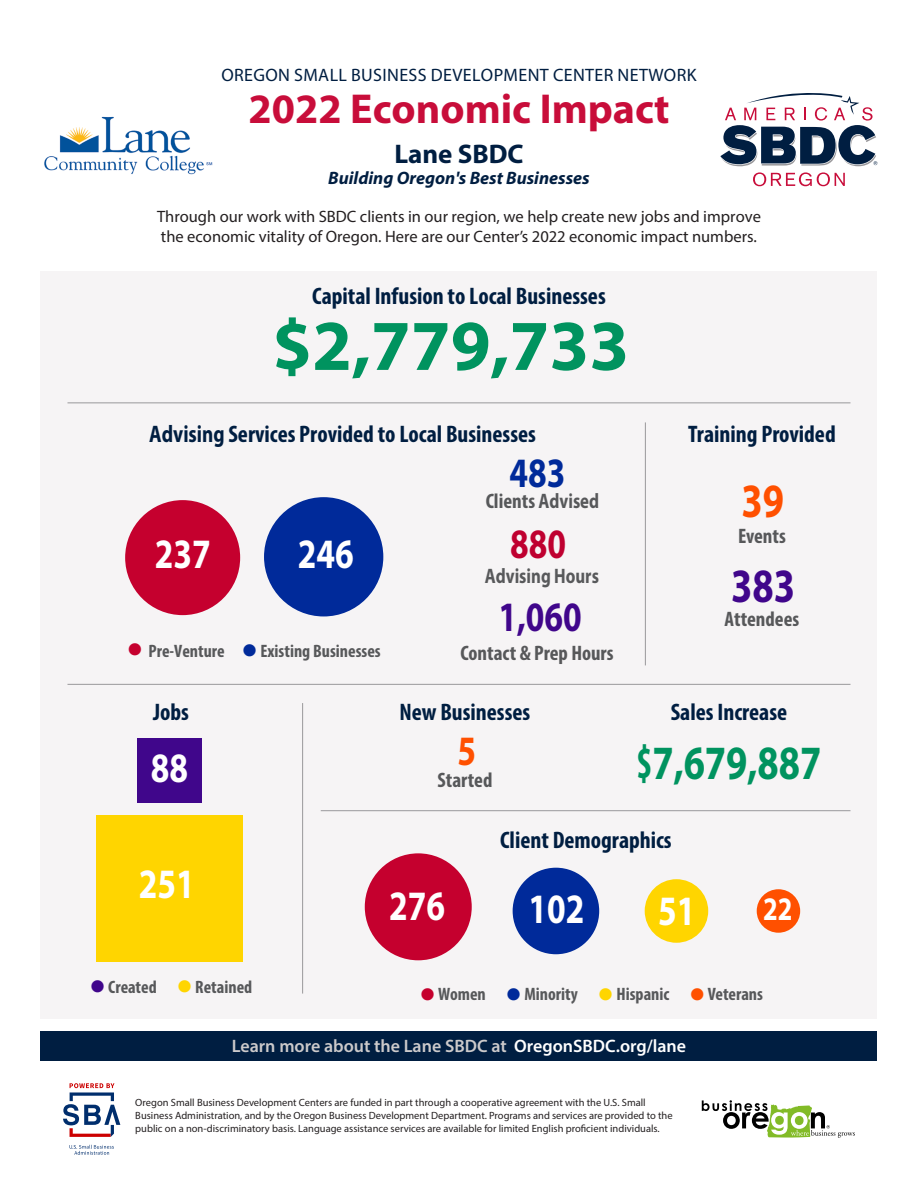
<style>
.page{position:relative;width:918px;height:1188px;background:#fff}
.page>*{position:absolute;margin:0;border:0;box-sizing:border-box;transform-origin:0 0}
.t1{font:700 72px "Myriad Pro";color:#00935f}
.t2{font:700 48px "Myriad Pro";color:#00935f;scale:.8 1}
.t3{font:700 48px "Myriad Pro";color:#40068b;scale:.8 1}
.t4{font:700 48px "Myriad Pro";color:#ff5000;scale:.8 1}
.t5{font:700 42px "Myriad Pro";color:#fff;scale:.8 1}
.t6{font:700 42px "Myriad Pro";color:#c80d3a}
.t7{font:700 42px "Myriad Pro";color:#40068b;scale:.8 1}
.t8{font:700 42px "Myriad Pro";color:#002a9a;scale:.8 1}
.t9{font:700 42px "Myriad Pro";color:#bf0030;scale:.8 1}
.t10{font:700 42px "Myriad Pro";color:#ff5000;scale:.8 1}
.t11{font:700 33px "Myriad Pro";color:#fff;scale:.8 1}
.t12{font:700 27px "Myriad Pro";color:#001e41}
.t13{font:700 condensed 24px "Myriad Pro";color:#001e41}
.t14{font:700 condensed 21px "Myriad Pro";color:#57585a}
.t15{font:700 21px "Myriad Pro";color:#58595b;scale:.8 1}
.t16{font:700 condensed 18px "Myriad Pro";color:#57585a}
.t17{font:600 18px "Myriad Pro";color:#cccacb}
.t18{font:18px "Myriad Pro";letter-spacing:.02em;color:#001e41}
.t19{font:italic 700 18px "Myriad Pro";color:#001e41}
.t20{font:16.5px/19.8px "Myriad Pro";color:#231f20}
.t21{font:10.5px/12.6px "Myriad Pro";color:#231f20}
.s1{font-stretch:normal}
.s2{color:#c5002e}
.s3{color:#002a9a}
.s4{font-stretch:condensed}
.s5{color:#40068b}
.s6{color:#ffd500}
.s7{color:#ff5000}
.s8{color:#fff}
</style>
<div class="page">
<svg style="left:720px;top:93px;width:158px;height:73px"></svg>
<svg style="left:753px;top:172px;width:92px;height:14px"></svg>
<svg style="left:70px;top:1145px;width:44px;height:10px"></svg>
<svg style="left:63px;top:1083px;width:57px;height:54px"></svg>
<svg style="left:702px;top:1100px;width:153px;height:38px"></svg>
<div style="left:40px;top:1031px;width:838px;height:30px;background:#001e41"></div>
<div style="left:40px;top:272px;width:838px;height:747px;background:#f6f4f5"></div>
<hr style="left:68px;top:402px;width:782px;height:1px;background:#99989b">
<hr style="left:68px;top:684px;width:782px;height:1px;background:#99989b">
<hr style="left:321px;top:810px;width:529px;height:1px;background:#99989b">
<hr style="left:645px;top:422px;width:1px;height:243px;background:#99989b">
<hr style="left:302px;top:703px;width:1px;height:291px;background:#99989b">
<div style="left:137px;top:738px;width:65px;height:64px;background:#40068b"></div>
<div style="left:96px;top:815px;width:147px;height:147px;background:#ffd500"></div>
<div style="left:365px;top:853px;width:107px;height:107px;background:#c5002e;border-radius:50%"></div>
<div style="left:264px;top:497px;width:119px;height:119px;background:#002a9a;border-radius:50%"></div>
<div style="left:645px;top:879px;width:63px;height:64px;background:#ffd500;border-radius:50%"></div>
<div style="left:757px;top:889px;width:43px;height:44px;background:#ff5000;border-radius:50%"></div>
<img style="left:44px;top:116px;width:169px;height:59px">
<div style="left:125px;top:500px;width:115px;height:115px;background:#c5002e;border-radius:50%"></div>
<div style="left:513px;top:868px;width:86px;height:86px;background:#002a9a;border-radius:50%"></div>
<p class="t18" style="left:221px;top:64px;width:477px">OREGON SMALL BUSINESS DEVELOPMENT CENTER NETWORK</p>
<p class="t6" style="left:249px;top:81px;width:422px">2022 Economic Impact</p>
<p class="t12" style="left:394px;top:136px;width:131px">Lane SBDC</p>
<p class="t19" style="left:328px;top:166px;width:263px">Building Oregon's Best Businesses</p>
<h3 class="t20" style="left:157px;top:206px;width:605px">Through our work with SBDC clients in our region, we help create new jobs and improve the economic vitality of Oregon. Here are our Center’s 2022 economic impact numbers.</h3>
<p class="t13" style="left:312px;top:281px;width:295px">Capital Infusion to Local Businesses</p>
<p class="t1" style="left:272px;top:299px;width:359px">$2,779,733</p>
<h3 class="t13" style="left:149px;top:419px;width:388px"><span class="s1">Advising</span> Services Provided to Local Businesses</h3>
<h3 class="t13" style="left:688px;top:419px;width:149px">Training Provided</h3>
<h3 class="t5" style="left:155px;top:527px;width:71px">237</h3>
<h3 class="t5" style="left:298px;top:527px;width:71px">246</h3>
<h3 class="t16" style="left:127px;top:639px;width:255px"><span class="s2">●</span> Pre-Venture <span class="s3">●</span> Existing Businesses</h3>
<h3 class="t8" style="left:510px;top:445px;width:71px">483</h3>
<h3 class="t14" style="left:486px;top:488px;width:115px">Clients <span class="s1">Advised</span></h3>
<h3 class="t9" style="left:510px;top:516px;width:71px">880</h3>
<h3 class="t15" style="left:485px;top:563px;width:144px">Advising Hours</h3>
<p class="t7" style="left:498px;top:589px;width:106px">1,060</p>
<h3 class="t14" style="left:460px;top:640px;width:155px">Contact &amp; Prep Hours</h3>
<h3 class="t13" style="left:153px;top:697px;width:37px">Jobs</h3>
<h3 class="t13" style="left:400px;top:697px;width:132px">New Businesses</h3>
<p class="t5" style="left:151px;top:741px;width:48px">88</p>
<p class="t10" style="left:458px;top:723px;width:25px">5</p>
<h3 class="t14" style="left:438px;top:767px;width:56px">Started</h3>
<p class="t4" style="left:742px;top:470px;width:55px">39</p>
<h3 class="t14" style="left:738px;top:523px;width:49px">Events</h3>
<p class="t3" style="left:731px;top:554px;width:81px">383</p>
<h3 class="t14" style="left:725px;top:606px;width:76px">Attendees</h3>
<p class="t13" style="left:671px;top:697px;width:118px">Sales Increase</p>
<p class="t2" style="left:636px;top:731px;width:233px"><span class="s4">$</span>7,679,887</p>
<p class="t5" style="left:139px;top:856px;width:71px">251</p>
<h3 class="t16" style="left:90px;top:976px;width:164px"><span class="s5">●</span> Created <span class="s6">●</span> Retained</h3>
<h3 class="t13" style="left:500px;top:825px;width:173px">Client Demographics</h3>
<p class="t5" style="left:389px;top:878px;width:71px">276</p>
<p class="t5" style="left:658px;top:883px;width:48px">51</p>
<p class="t11" style="left:763px;top:887px;width:38px">22</p>
<h3 class="t5" style="left:528px;top:881px;width:71px">102</h3>
<h3 class="t16" style="left:420px;top:983px;width:345px"><span class="s2">●</span> Women <span class="s3">●</span> Minority <span class="s6">●</span> Hispanic <span class="s7">●</span> Veterans</h3>
<p class="t17" style="left:232px;top:1034px;width:456px">Learn more about the Lane SBDC at <span class="s8">OregonSBDC.org/lane</span></p>
<p class="t21" style="left:135px;top:1096px;width:539px">Oregon Small Business Development Centers are funded in part through a cooperative agreement with the U.S. Small<br>Business Administration, and by the Oregon Business Development Department. Programs and services are provided to the public on a non-discriminatory basis. Language assistance services are available for limited English proficient individuals.</p>
</div>
